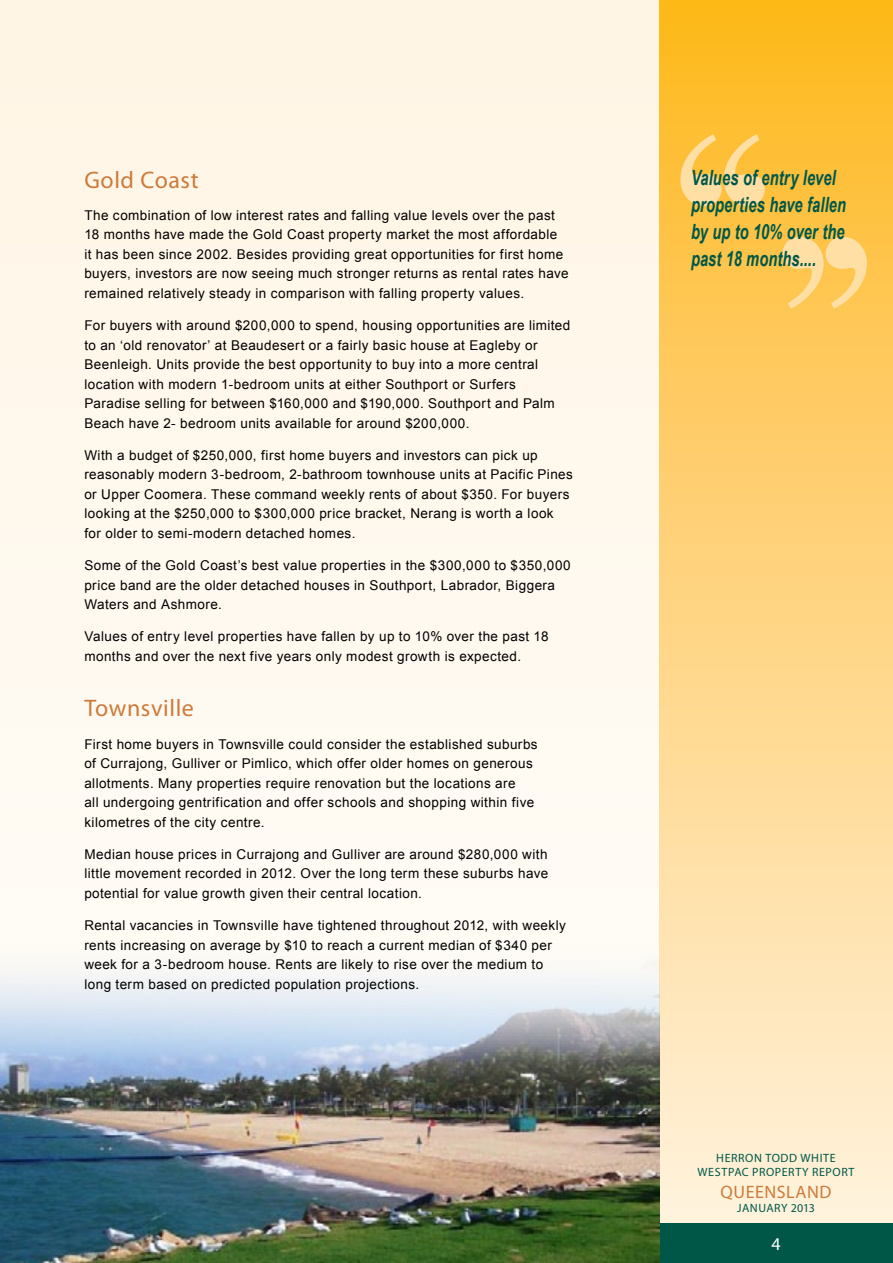
<style>
.page{position:relative;width:893px;height:1263px;background:#fff8ed}
.page>*{position:absolute;margin:0;border:0;box-sizing:border-box;transform-origin:0 0}
.t1{font:24px "Myriad Pro";letter-spacing:.025em;color:#cc7b3b}
.t2{font:italic 700 21px/27px "Arial Narrow";letter-spacing:.005em;color:#005747;scale:.85 1}
.t3{font:18px "Myriad Pro";letter-spacing:.025em;color:#cc7b3b}
.t4{font:18px "Myriad Pro";color:#fff}
.t5{font:13.5px/19.5px "Arial";letter-spacing:.03em;color:#000}
.t6{font:12px/14.4px "Myriad Pro";letter-spacing:.05em;color:#005747;text-align:center}
.t7{font:12px "Myriad Pro";letter-spacing:.025em;color:#005747}
</style>
<div class="page">
<div style="left:659px;top:0;width:234px;height:1263px;background:linear-gradient(to bottom,#feb821,#fff4e7)"></div>
<div style="left:659px;top:1223px;width:234px;height:40px;background:#005747"></div>
<svg style="left:782px;top:237px;width:85px;height:72px;background:#fed177"></svg>
<svg style="left:680px;top:134px;width:85px;height:72px;background:#fece6b"></svg>
<img style="left:0;top:976px;width:659px;height:287px">
<h1 class="t1" style="left:84px;top:165px;width:116px">GOLD COAST</h1>
<p class="t5" style="left:84px;top:205px;width:486px">The combination of low interest rates and falling value levels over the past 18 months have made the Gold Coast property market the most affordable<br>it has been since 2002. Besides providing great opportunities for first home buyers, investors are now seeing much stronger returns as rental rates have remained relatively steady in comparison with falling property values.</p>
<p class="t5" style="left:84px;top:316px;width:488px">For buyers with around $200,000 to spend, housing opportunities are limited to an ‘old renovator’ at Beaudesert or a fairly basic house at Eagleby or Beenleigh. Units provide the best opportunity to buy into a more central location with modern 1-bedroom units at either Southport or Surfers Paradise selling for between $160,000 and $190,000. Southport and Palm Beach have 2- bedroom units available for around $200,000.</p>
<p class="t5" style="left:84px;top:445px;width:490px">With a budget of $250,000, first home buyers and investors can pick up reasonably modern 3-bedroom, 2-bathroom townhouse units at Pacific Pines or Upper Coomera. These command weekly rents of about $350. For buyers looking at the $250,000 to $300,000 price bracket, Nerang is worth a look for older to semi-modern detached homes.</p>
<p class="t5" style="left:84px;top:556px;width:488px">Some of the Gold Coast’s best value properties in the $300,000 to $350,000 price band are the older detached houses in Southport, Labrador, Biggera<br>Waters and Ashmore.</p>
<p class="t5" style="left:84px;top:627px;width:466px">Values of entry level properties have fallen by up to 10% over the past 18 months and over the next five years only modest growth is expected.</p>
<h1 class="t1" style="left:84px;top:693px;width:111px">TOWNSVILLE</h1>
<p class="t5" style="left:84px;top:734px;width:455px">First home buyers in Townsville could consider the established suburbs of Currajong, Gulliver or Pimlico, which offer older homes on generous allotments. Many properties require renovation but the locations are<br>all undergoing gentrification and offer schools and shopping within five kilometres of the city centre.</p>
<p class="t5" style="left:84px;top:844px;width:465px;text-align:justify">Median house prices in Currajong and Gulliver are around $280,000 with little movement recorded in 2012. Over the long term these suburbs have potential for value growth given their central location.</p>
<p class="t5" style="left:84px;top:916px;width:483px">Rental vacancies in Townsville have tightened throughout 2012, with weekly rents increasing on average by $10 to reach a current median of $340 per week for a 3-bedroom house. Rents are likely to rise over the medium to long term based on predicted population projections.</p>
<h2 class="t2" style="left:691px;top:163px;width:184px">Values of entry level properties have fallen by up to 10% over the past 18 months....</h2>
<p class="t6" style="left:697px;top:1150px;width:159px">HERRON TODD WHITE<br>WESTPAC PROPERTY REPORT</p>
<h3 class="t3" style="left:721px;top:1180px;width:112px">QUEENSLAND</h3>
<p class="t7" style="left:737px;top:1200px;width:79px">JANUARY 2013</p>
<h3 class="t4" style="left:771px;top:1233px;width:11px">4</h3>
</div>
